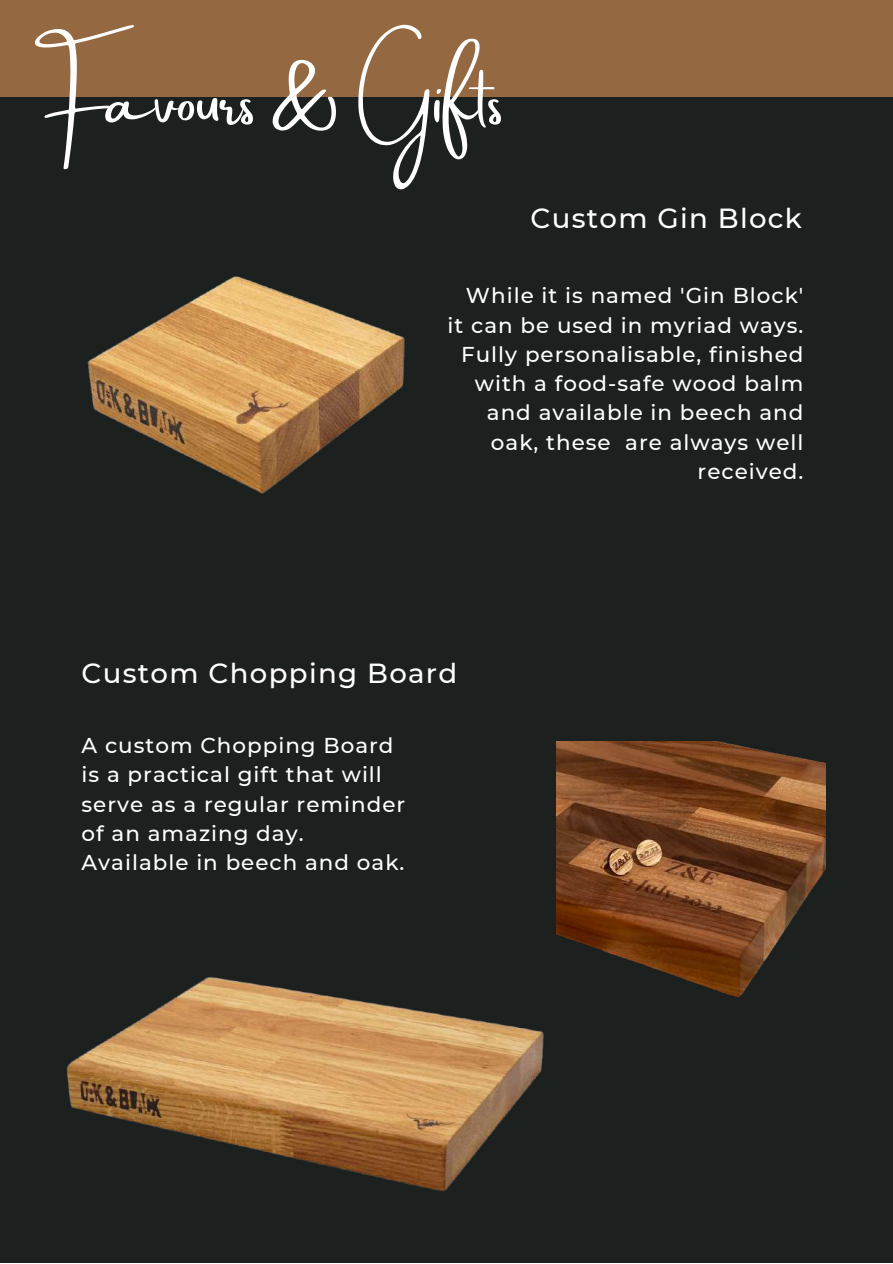
<style>
.page{position:relative;width:893px;height:1264px;background:#fff}
.page>*{position:absolute;margin:0;border:0;box-sizing:border-box;transform-origin:0 0}
.t1{font:67.5px "Amsterdam Two";color:#fff}
.t2{font:500 27.6px "Montserrat";letter-spacing:.045em;color:#fff}
.t3{font:500 21.45px/29.2px "Montserrat";letter-spacing:.045em;color:#fff;text-align:right}
</style>
<div class="page">
<div style="left:0;top:0;width:892px;height:1262px;background:#1c2120"></div>
<img style="left:87px;top:276px;width:318px;height:218px">
<img style="left:556px;top:741px;width:268px;height:257px">
<img style="left:66px;top:960px;width:498px;height:232px">
<div style="left:0;top:0;width:892px;height:97px;background:#946942"></div>
<h1 class="t1" style="left:34px;top:62px;width:471px">Favours &amp; Gifts</h1>
<p class="t2" style="left:530px;top:201px;width:273px">Custom Gin Block</p>
<p class="t3" style="left:447px;top:281px;width:357px">While it is named 'Gin Block' it can be used in myriad ways.<br>Fully personalisable, finished with a food-safe wood balm and available in beech and oak, these are always well received.</p>
<p class="t2" style="left:82px;top:655px;width:377px">Custom Chopping Board</p>
<p class="t3" style="left:82px;top:731px;width:325px;text-align:left">A custom Chopping Board is a practical gift that will serve as a regular reminder of an amazing day.<br>Available in beech and oak.</p>
</div>
